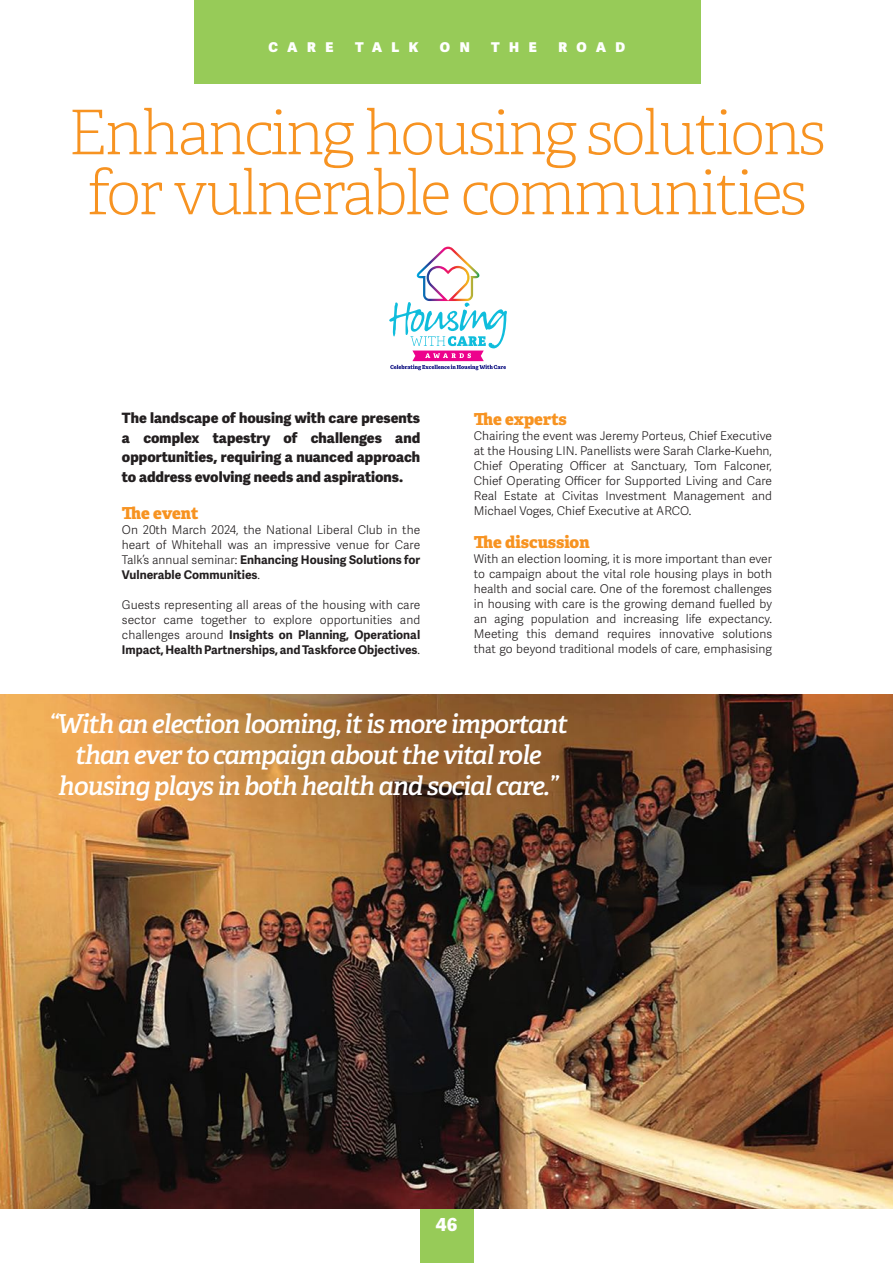
<style>
.page{position:relative;width:893px;height:1263px;background:#fff}
.page>*{position:absolute;margin:0;border:0;box-sizing:border-box;transform-origin:0 0}
.t1{font:100 61.5px "Adelle";letter-spacing:-.04em;color:#f79321}
.t2{font:italic 600 26.1px "Adelle";letter-spacing:-.04em;color:#fff}
.t3{font:800 18px "Adelle Sans";color:#fff}
.t4{font:800 16.5px "Adelle";color:#f79321}
.t5{font:800 14.25px/19.5px "Adelle Sans";color:#231f20;text-align:justify}
.t6{font:800 13.5px "Adelle Sans";letter-spacing:.71em;color:#fff}
.t7{font:300 12px/15px "Adelle Sans";color:#231f20;text-align:justify}
.s1{font-weight:700}
</style>
<div class="page">
<div style="left:420px;top:1209px;width:54px;height:54px;background:#97cb58"></div>
<div style="left:195px;top:0;width:506px;height:83px;background:#97cb58"></div>
<svg style="left:389px;top:247px;width:118px;height:123px"></svg>
<img style="left:0;top:695px;width:893px;height:514px">
<p class="t6" style="left:269px;top:38px;width:67px">CARE</p>
<p class="t6" style="left:355px;top:38px;width:65px">TALK</p>
<p class="t6" style="left:440px;top:38px;width:31px">O N</p>
<p class="t6" style="left:491px;top:38px;width:47px">THE</p>
<p class="t6" style="left:558px;top:38px;width:68px">ROAD</p>
<p class="t1" style="left:68px;top:95px;width:760px">Enhancing housing solutions</p>
<p class="t1" style="left:87px;top:155px;width:722px">for vulnerable communities</p>
<p class="t5" style="left:122px;top:409px;width:300px">The landscape of housing with care presents a complex tapestry of challenges and opportunities, requiring a nuanced approach to address evolving needs and aspirations.</p>
<p class="t4" style="left:122px;top:503px;width:78px">The event</p>
<p class="t7" style="left:122px;top:523px;width:300px">On 20th March 2024, the National Liberal Club in the heart of Whitehall was an impressive venue for Care Talk’s annual seminar: <span class="s1">Enhancing Housing Solutions for Vulnerable Communities</span>.</p>
<p class="t7" style="left:122px;top:598px;width:300px">Guests representing all areas of the housing with care sector came together to explore opportunities and challenges around <span class="s1">Insights on Planning, Operational Impact, Health Partnerships, and Taskforce Objectives</span>.</p>
<p class="t4" style="left:474px;top:408px;width:95px">The experts</p>
<p class="t7" style="left:474px;top:429px;width:300px">Chairing the event was Jeremy Porteus, Chief Executive at the Housing LIN. Panellists were Sarah Clarke-Kuehn, Chief Operating Officer at Sanctuary, Tom Falconer, Chief Operating Officer for Supported Living and Care Real Estate at Civitas Investment Management and Michael Voges, Chief Executive at ARCO.</p>
<p class="t4" style="left:474px;top:531px;width:117px">The discussion</p>
<p class="t7" style="left:474px;top:552px;width:300px">With an election looming, it is more important than ever to campaign about the vital role housing plays in both health and social care. One of the foremost challenges in housing with care is the growing demand fuelled by an aging population and increasing life expectancy.<br>Meeting this demand requires innovative solutions that go beyond traditional models of care, emphasising</p>
<p class="t2" style="left:49px;top:707px;width:520px">“With an election looming, it is more important</p>
<p class="t2" style="left:75px;top:738px;width:468px">than ever to campaign about the vital role</p>
<p class="t2" style="left:59px;top:769px;width:501px">housing plays in both health and social care.”</p>
<p class="t3" style="left:436px;top:1213px;width:23px">46</p>
</div>
